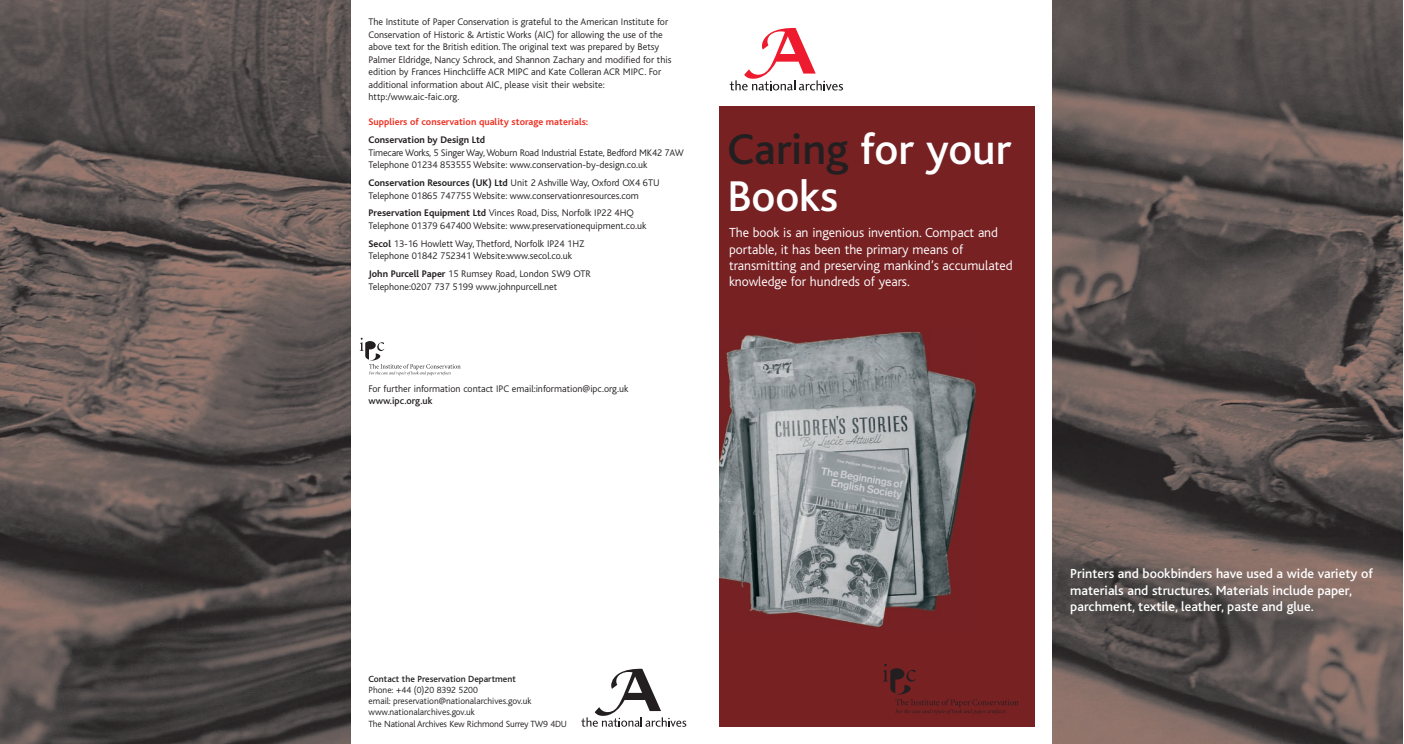
<style>
.page{position:relative;width:1404px;height:744px;background:#fff}
.page>*{position:absolute;margin:0;border:0;box-sizing:border-box;transform-origin:0 0}
.t1{font:500 45px/47.5px "Bliss";color:#fff}
.t2{font:300 13.75px/16.2px "Bliss";color:#fff}
.t3{font:500 13.75px/16.2px "Bliss";color:#fff}
.t4{font:300 10px/12.5px "Bliss";color:#231f20}
.t5{font:700 10px "Bliss";color:#ee3224}
.t6{font:700 10px "Bliss";color:#231f20}
.t7{font:500 10px "Bliss";color:#231f20}
.t8{font:300 9.38px/11.2px "Bliss";color:#231f20}
.t9{font:500 9.38px "Bliss";color:#231f20}
.s1{font-weight:700}
.s2{color:#231f20}
</style>
<div class="page">
<img style="left:0;top:0;width:351px;height:743px">
<div style="left:719px;top:106px;width:316px;height:620px;background:#772123"></div>
<svg style="left:730px;top:28px;width:113px;height:63px"></svg>
<svg style="left:581px;top:669px;width:105px;height:58px"></svg>
<svg style="left:883px;top:664px;width:135px;height:50px"></svg>
<svg style="left:360px;top:338px;width:101px;height:37px"></svg>
<img style="left:719px;top:331px;width:257px;height:297px">
<img style="left:1052px;top:0;width:350px;height:743px">
<p class="t4" style="left:369px;top:17px;width:304px">The Institute of Paper Conservation is grateful to the American Institute for Conservation of Historic &amp; Artistic Works (AIC) for allowing the use of the above text for the British edition. The original text was prepared by Betsy Palmer Eldridge, Nancy Schrock, and Shannon Zachary and modified for this edition by Frances Hinchcliffe ACR MIPC and Kate Colleran ACR MIPC. For additional information about AIC, please visit their website: http:/www.aic-faic.org.</p>
<p class="t5" style="left:369px;top:118px;width:221px">Suppliers of conservation quality storage materials:</p>
<p class="t6" style="left:369px;top:136px;width:118px">Conservation by Design Ltd</p>
<p class="t4" style="left:369px;top:147px;width:317px">Timecare Works, 5 Singer Way,Woburn Road Industrial Estate, Bedford MK42 7AW<br>Telephone 01234 853555 Website: www.conservation-by-design.co.uk</p>
<p class="t4" style="left:369px;top:177px;width:293px"><span class="s1">Conservation Resources (UK) Ltd</span> Unit 2 Ashville Way, Oxford OX4 6TU<br>Telephone 01865 747755 Website: www.conservationresources.com</p>
<p class="t4" style="left:369px;top:208px;width:279px"><span class="s1">Preservation Equipment Ltd</span> Vinces Road, Diss, Norfolk IP22 4HQ<br>Telephone 01379 647400 Website: www.preservationequipment.co.uk</p>
<p class="t4" style="left:369px;top:238px;width:218px"><span class="s1">Secol</span> 13-16 Howlett Way, Thetford, Norfolk IP24 1HZ<br>Telephone 01842 752341 Website:www.secol.co.uk</p>
<p class="t4" style="left:369px;top:268px;width:224px"><span class="s1">John Purcell Paper</span> 15 Rumsey Road, London SW9 OTR<br>Telephone:0207 737 5199 www.johnpurcell.net</p>
<p class="t4" style="left:368px;top:383px;width:262px">For further information contact IPC email:information@ipc.org.uk</p>
<p class="t7" style="left:368px;top:397px;width:66px">www.ipc.org.uk</p>
<h1 class="t1" style="left:727px;top:129px;width:286px"><span class="s2">Caring</span> for your<br>Books</h1>
<h2 class="t2" style="left:729px;top:226px;width:285px">The book is an ingenious invention. Compact and portable, it has been the primary means of transmitting and preserving mankind’s accumulated knowledge for hundreds of years.</h2>
<p class="t9" style="left:369px;top:675px;width:149px">Contact the Preservation Department</p>
<p class="t8" style="left:369px;top:685px;width:200px">Phone: +44 (0)20 8392 5200<br>email: preservation@nationalarchives.gov.uk www.nationalarchives.gov.uk<br>The National Archives Kew Richmond Surrey TW9 4DU</p>
<h2 class="t3" style="left:1070px;top:567px;width:304px">Printers and bookbinders have used a wide variety of materials and structures. Materials include paper, parchment, textile, leather, paste and glue.</h2>
</div>
